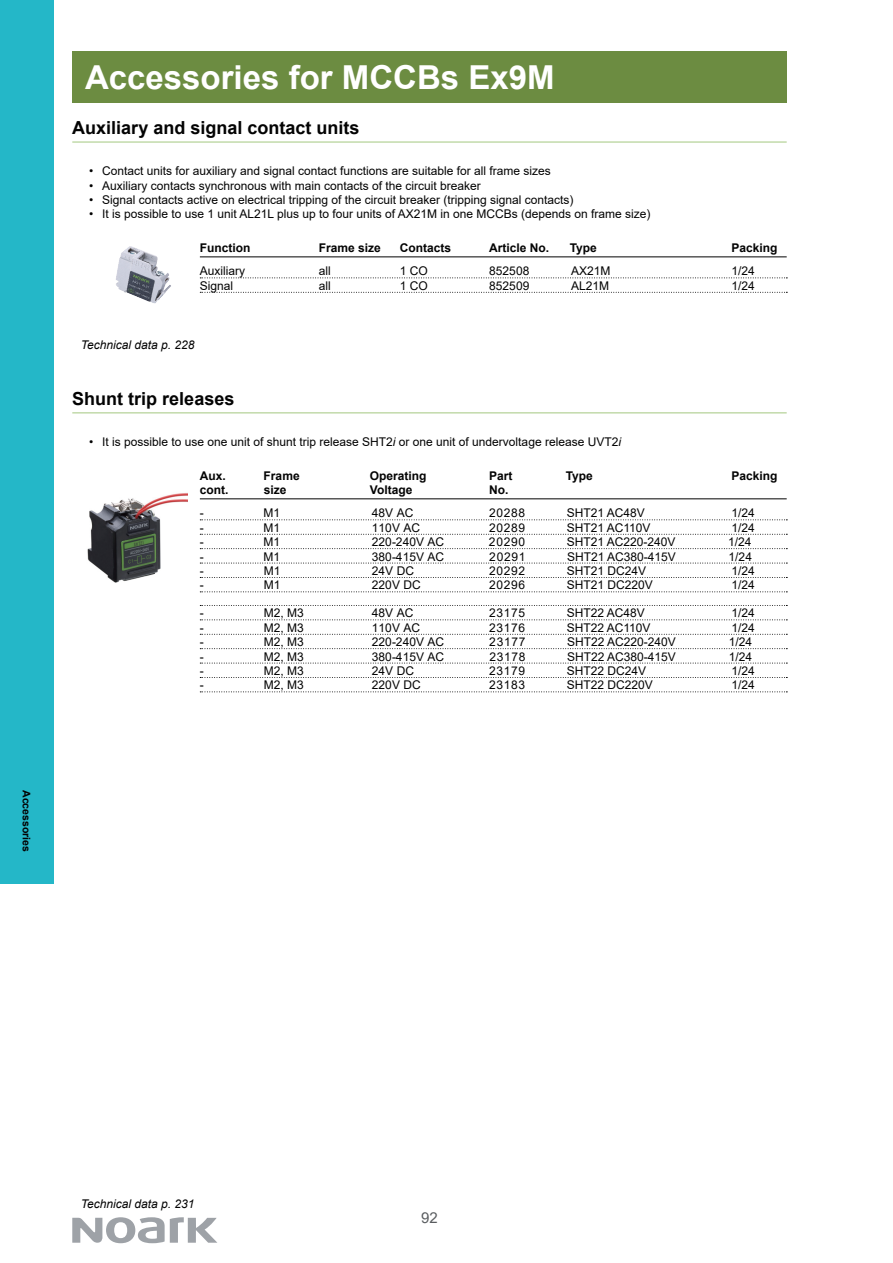
<style>
.page{position:relative;width:893px;height:1263px;background:#fff}
.page>*{position:absolute;margin:0;border:0;box-sizing:border-box;transform-origin:0 0}
.t1{font:700 33px "Arial";color:#fff}
.t2{font:700 18px "Arial";color:#030303}
.t3{font:15px "Arial";color:#595c5f}
.t4{font:12px/14.4px "Arial";color:#030303}
.t5{font:700 12px "Arial";color:#030303}
.t6{font:italic 12px "Arial";color:#030303}
.t7{font:700 10.5px "Arial";color:#030303}
.s1{font-style:italic}
</style>
<div class="page">
<svg style="left:72px;top:1217px;width:145px;height:26px"></svg>
<div style="left:0;top:505px;width:53px;height:126px;background:#24b7c8"></div>
<div style="left:0;top:631px;width:53px;height:127px;background:#24b7c8"></div>
<div style="left:0;top:0;width:53px;height:505px;background:#24b7c8"></div>
<div style="left:0;top:758px;width:53px;height:126px;background:#24b7c8"></div>
<div style="left:72px;top:51px;width:715px;height:51px;background:#6c8c41"></div>
<svg style="left:200px;top:277px;width:587px;height:1px"></svg>
<svg style="left:200px;top:292px;width:587px;height:1px"></svg>
<svg style="left:200px;top:519px;width:587px;height:1px"></svg>
<svg style="left:200px;top:534px;width:587px;height:1px"></svg>
<svg style="left:200px;top:548px;width:587px;height:1px"></svg>
<svg style="left:200px;top:563px;width:587px;height:1px"></svg>
<svg style="left:200px;top:577px;width:587px;height:1px"></svg>
<svg style="left:200px;top:591px;width:587px;height:1px"></svg>
<svg style="left:200px;top:605px;width:587px;height:1px"></svg>
<svg style="left:200px;top:619px;width:587px;height:1px"></svg>
<svg style="left:200px;top:634px;width:587px;height:1px"></svg>
<svg style="left:200px;top:648px;width:587px;height:1px"></svg>
<svg style="left:200px;top:663px;width:587px;height:1px"></svg>
<svg style="left:200px;top:677px;width:587px;height:1px"></svg>
<svg style="left:200px;top:691px;width:587px;height:1px"></svg>
<hr style="left:200px;top:256px;width:587px;height:1px;background:#030303">
<hr style="left:72px;top:141px;width:715px;height:2px;background:#c2daaa">
<hr style="left:72px;top:412px;width:715px;height:2px;background:#c2daaa">
<hr style="left:200px;top:498px;width:587px;height:1px;background:#030303">
<img style="left:116px;top:246px;width:55px;height:58px">
<img style="left:87px;top:493px;width:100px;height:90px">
<p class="t7" style="left:34px;top:790px;width:63px;rotate:90deg">Accessories</p>
<h1 class="t1" style="left:85px;top:54px;width:471px">Accessories for MCCBs Ex9M</h1>
<h2 class="t2" style="left:72px;top:115px;width:289px">Auxiliary and signal contact units</h2>
<p class="t4" style="left:89px;top:164px;width:463px">• Contact units for auxiliary and signal contact functions are suitable for all frame sizes</p>
<p class="t4" style="left:89px;top:178px;width:393px">• Auxiliary contacts synchronous with main contacts of the circuit breaker</p>
<p class="t4" style="left:89px;top:193px;width:486px">• Signal contacts active on electrical tripping of the circuit breaker (tripping signal contacts)</p>
<p class="t4" style="left:89px;top:207px;width:563px">• It is possible to use 1 unit AL21L plus up to four units of AX21M in one MCCBs (depends on frame size)</p>
<p class="t5" style="left:200px;top:240px;width:52px">Function</p>
<p class="t5" style="left:319px;top:240px;width:64px">Frame size</p>
<p class="t5" style="left:400px;top:240px;width:53px">Contacts</p>
<p class="t5" style="left:489px;top:240px;width:62px">Article No.</p>
<p class="t5" style="left:570px;top:240px;width:29px">Type</p>
<p class="t5" style="left:731px;top:240px;width:48px">Packing</p>
<p class="t4" style="left:200px;top:264px;width:47px">Auxiliary</p>
<p class="t4" style="left:319px;top:264px;width:13px">all</p>
<p class="t4" style="left:400px;top:264px;width:30px">1 CO</p>
<p class="t4" style="left:489px;top:264px;width:42px">852508</p>
<p class="t4" style="left:571px;top:264px;width:41px">AX21M</p>
<p class="t4" style="left:731px;top:264px;width:25px">1/24</p>
<p class="t4" style="left:200px;top:278px;width:35px">Signal</p>
<p class="t4" style="left:319px;top:278px;width:13px">all</p>
<p class="t4" style="left:400px;top:278px;width:30px">1 CO</p>
<p class="t4" style="left:489px;top:278px;width:42px">852509</p>
<p class="t4" style="left:571px;top:278px;width:40px">AL21M</p>
<p class="t4" style="left:731px;top:278px;width:25px">1/24</p>
<p class="t6" style="left:81px;top:337px;width:115px">Technical data p. 228</p>
<h2 class="t2" style="left:72px;top:386px;width:164px">Shunt trip releases</h2>
<p class="t4" style="left:89px;top:434px;width:533px">• It is possible to use one unit of shunt trip release SHT2<span class="s1">i</span> or one unit of undervoltage release UVT2<span class="s1">i</span></p>
<p class="t5" style="left:200px;top:467px;width:28px">Aux.</p>
<p class="t5" style="left:264px;top:467px;width:38px">Frame</p>
<p class="t5" style="left:370px;top:467px;width:58px">Operating</p>
<p class="t5" style="left:489px;top:467px;width:25px">Part</p>
<p class="t5" style="left:566px;top:467px;width:29px">Type</p>
<p class="t5" style="left:731px;top:467px;width:48px">Packing</p>
<p class="t5" style="left:200px;top:481px;width:30px">cont.</p>
<p class="t5" style="left:264px;top:481px;width:24px">size</p>
<p class="t5" style="left:370px;top:481px;width:44px">Voltage</p>
<p class="t5" style="left:489px;top:481px;width:21px">No.</p>
<p class="t4" style="left:200px;top:506px;width:5px">-</p>
<p class="t4" style="left:264px;top:506px;width:18px">M1</p>
<p class="t4" style="left:372px;top:506px;width:74px">48V AC<br>110V AC<br>220-240V AC<br>380-415V AC<br>24V DC<br>220V DC</p>
<p class="t4" style="left:372px;top:606px;width:74px">48V AC<br>110V AC<br>220-240V AC<br>380-415V AC<br>24V DC<br>220V DC</p>
<p class="t4" style="left:489px;top:506px;width:38px">20288</p>
<p class="t4" style="left:567px;top:506px;width:80px">SHT21 AC48V</p>
<p class="t4" style="left:731px;top:506px;width:25px">1/24</p>
<p class="t4" style="left:200px;top:520px;width:5px">-</p>
<p class="t4" style="left:264px;top:520px;width:18px">M1</p>
<p class="t4" style="left:489px;top:520px;width:38px">20289</p>
<p class="t4" style="left:567px;top:520px;width:85px">SHT21 AC110V</p>
<p class="t4" style="left:731px;top:520px;width:25px">1/24</p>
<p class="t4" style="left:200px;top:535px;width:5px">-</p>
<p class="t4" style="left:264px;top:535px;width:18px">M1</p>
<p class="t4" style="left:489px;top:535px;width:38px">20290</p>
<p class="t4" style="left:567px;top:535px;width:110px">SHT21 AC220-240V</p>
<p class="t4" style="left:728px;top:535px;width:25px">1/24</p>
<p class="t4" style="left:200px;top:549px;width:5px">-</p>
<p class="t4" style="left:264px;top:549px;width:18px">M1</p>
<p class="t4" style="left:489px;top:549px;width:38px">20291</p>
<p class="t4" style="left:567px;top:549px;width:110px">SHT21 AC380-415V</p>
<p class="t4" style="left:729px;top:549px;width:25px">1/24</p>
<p class="t4" style="left:200px;top:563px;width:5px">-</p>
<p class="t4" style="left:264px;top:563px;width:18px">M1</p>
<p class="t4" style="left:489px;top:563px;width:38px">20292</p>
<p class="t4" style="left:567px;top:563px;width:81px">SHT21 DC24V</p>
<p class="t4" style="left:731px;top:563px;width:25px">1/24</p>
<p class="t4" style="left:200px;top:578px;width:5px">-</p>
<p class="t4" style="left:264px;top:578px;width:18px">M1</p>
<p class="t4" style="left:489px;top:578px;width:38px">20296</p>
<p class="t4" style="left:567px;top:578px;width:88px">SHT21 DC220V</p>
<p class="t4" style="left:731px;top:578px;width:25px">1/24</p>
<p class="t4" style="left:200px;top:606px;width:5px">-</p>
<p class="t4" style="left:264px;top:606px;width:42px">M2, M3</p>
<p class="t4" style="left:489px;top:606px;width:38px">23175</p>
<p class="t4" style="left:567px;top:606px;width:80px">SHT22 AC48V</p>
<p class="t4" style="left:731px;top:606px;width:25px">1/24</p>
<p class="t4" style="left:200px;top:620px;width:5px">-</p>
<p class="t4" style="left:264px;top:620px;width:42px">M2, M3</p>
<p class="t4" style="left:489px;top:620px;width:38px">23176</p>
<p class="t4" style="left:567px;top:620px;width:85px">SHT22 AC110V</p>
<p class="t4" style="left:731px;top:620px;width:25px">1/24</p>
<p class="t4" style="left:200px;top:635px;width:5px">-</p>
<p class="t4" style="left:264px;top:635px;width:42px">M2, M3</p>
<p class="t4" style="left:489px;top:635px;width:38px">23177</p>
<p class="t4" style="left:567px;top:635px;width:110px">SHT22 AC220-240V</p>
<p class="t4" style="left:729px;top:635px;width:25px">1/24</p>
<p class="t4" style="left:200px;top:649px;width:5px">-</p>
<p class="t4" style="left:264px;top:649px;width:42px">M2, M3</p>
<p class="t4" style="left:489px;top:649px;width:38px">23178</p>
<p class="t4" style="left:567px;top:649px;width:110px">SHT22 AC380-415V</p>
<p class="t4" style="left:729px;top:649px;width:25px">1/24</p>
<p class="t4" style="left:200px;top:663px;width:5px">-</p>
<p class="t4" style="left:264px;top:663px;width:42px">M2, M3</p>
<p class="t4" style="left:489px;top:663px;width:38px">23179</p>
<p class="t4" style="left:567px;top:663px;width:81px">SHT22 DC24V</p>
<p class="t4" style="left:731px;top:663px;width:25px">1/24</p>
<p class="t4" style="left:200px;top:678px;width:5px">-</p>
<p class="t4" style="left:264px;top:678px;width:42px">M2, M3</p>
<p class="t4" style="left:489px;top:678px;width:38px">23183</p>
<p class="t4" style="left:567px;top:678px;width:88px">SHT22 DC220V</p>
<p class="t4" style="left:731px;top:678px;width:25px">1/24</p>
<p class="t6" style="left:81px;top:1196px;width:115px">Technical data p. 231</p>
<p class="t3" style="left:425px;top:1197px;width:10px">2</p>
<p class="t3" style="left:421px;top:1207px;width:18px">92</p>
</div>
